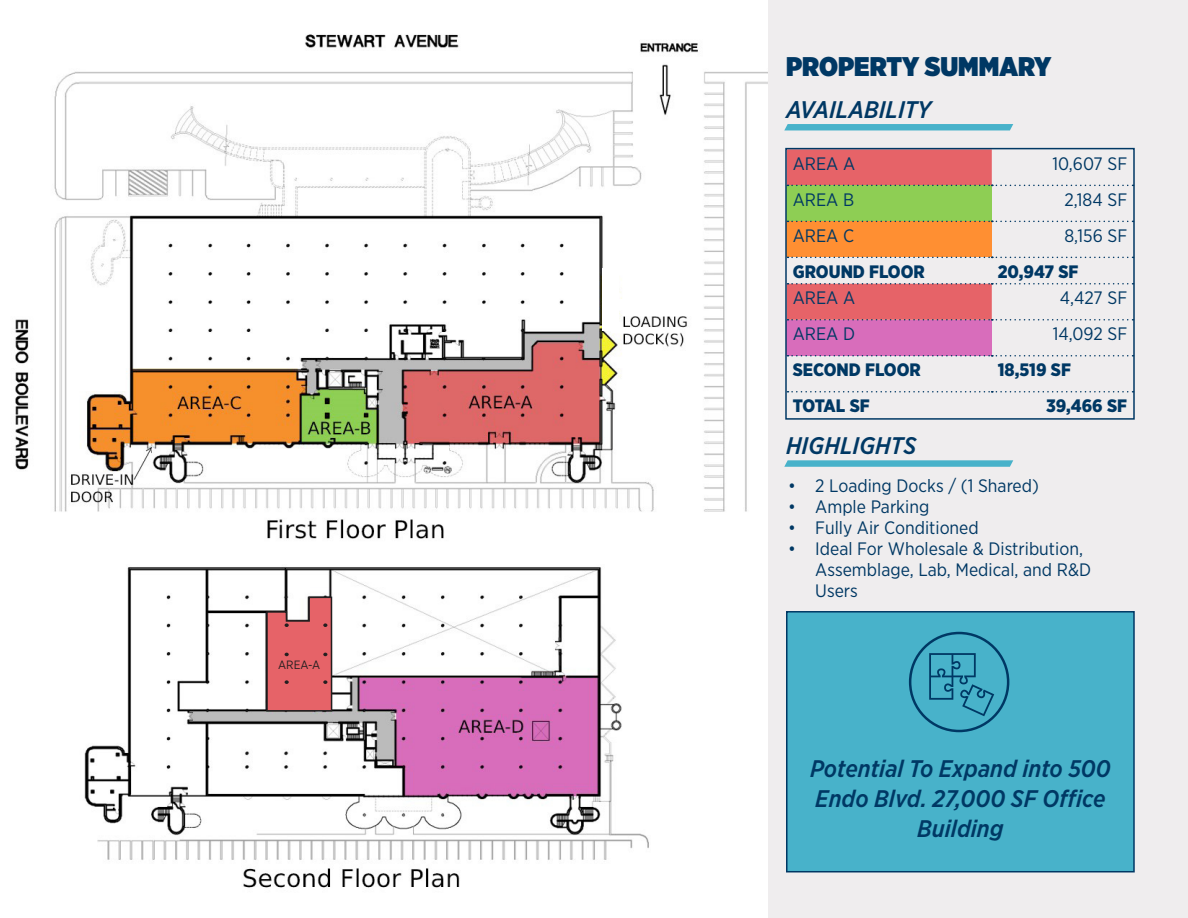
<style>
.page{position:relative;width:1188px;height:918px;background:#fff}
.page>*{position:absolute;margin:0;border:0;box-sizing:border-box;transform-origin:0 0}
.t1{font:900 27px "Gotham Narrow";color:#003864}
.t2{font:italic 500 24px/30px "Gotham Narrow";color:#003864;text-align:center}
.t3{font:18px/21px "Gotham Narrow";color:#003864}
.t4{font:900 18px "Gotham Narrow";color:#003864}
.t5{font:12px "Gotham Narrow";color:#231f20}
</style>
<div class="page">
<div style="left:765px;top:0;width:423px;height:918px;background:#efedee"></div>
<img style="left:15px;top:0;width:753px;height:918px">
<svg style="left:784px;top:124px;width:229px;height:6px"></svg>
<svg style="left:784px;top:460px;width:229px;height:7px;background:#57b7cd"></svg>
<div style="left:787px;top:320px;width:205px;height:36px;background:#d86dbb"></div>
<svg style="left:788px;top:151px;width:344px;height:170px"></svg>
<svg style="left:788px;top:355px;width:344px;height:2px"></svg>
<svg style="left:788px;top:391px;width:344px;height:2px"></svg>
<div style="left:785px;top:148px;width:350px;height:272px;border:2px solid #003864"></div>
<div style="left:786px;top:611px;width:349px;height:261px;background:#48b2ca;border:2px solid #003864"></div>
<svg style="left:909px;top:632px;width:100px;height:100px"></svg>
<svg style="left:266px;top:596px;width:67px;height:116px;background:#d46c70"></svg>
<div style="left:602px;top:269px;width:16px;height:62px;background:#fff"></div>
<p class="t5" style="left:278px;top:657px;width:44px">AREA-A</p>
<p class="t1" style="left:786px;top:48px;width:267px">PROPERTY SUMMARY</p>
<p class="t2" style="left:786px;top:94px;width:146px">AVAILABILITY</p>
<p class="t3" style="left:793px;top:153px;width:64px">AREA A</p>
<p class="t3" style="left:1052px;top:153px;width:76px">10,607 SF</p>
<p class="t3" style="left:793px;top:189px;width:63px">AREA B</p>
<p class="t3" style="left:1064px;top:189px;width:64px">2,184 SF</p>
<p class="t3" style="left:793px;top:225px;width:63px">AREA C</p>
<p class="t3" style="left:1064px;top:225px;width:64px">8,156 SF</p>
<p class="t4" style="left:793px;top:260px;width:134px">GROUND FLOOR</p>
<p class="t4" style="left:998px;top:260px;width:82px">20,947 SF</p>
<p class="t3" style="left:793px;top:287px;width:64px">AREA A</p>
<p class="t3" style="left:1060px;top:287px;width:69px">4,427 SF</p>
<p class="t3" style="left:793px;top:323px;width:64px">AREA D</p>
<p class="t3" style="left:1053px;top:323px;width:76px">14,092 SF</p>
<p class="t4" style="left:793px;top:358px;width:130px">SECOND FLOOR</p>
<p class="t4" style="left:998px;top:358px;width:75px">18,519 SF</p>
<p class="t4" style="left:793px;top:394px;width:79px">TOTAL SF</p>
<p class="t4" style="left:1046px;top:394px;width:83px">39,466 SF</p>
<p class="t2" style="left:786px;top:431px;width:132px">HIGHLIGHTS</p>
<p class="t3" style="left:788px;top:474px;width:252px">• 2 Loading Docks / (1 Shared)</p>
<p class="t3" style="left:788px;top:495px;width:143px">• Ample Parking</p>
<p class="t3" style="left:788px;top:516px;width:192px">• Fully Air Conditioned</p>
<p class="t3" style="left:815px;top:537px;width:277px;text-indent:-27px">• Ideal For Wholesale &amp; Distribution,<br>Assemblage, Lab, Medical, and R&amp;D<br>Users</p>
<p class="t2" style="left:810px;top:753px;width:302px">Potential To Expand into 500<br>Endo Blvd. 27,000 SF Office<br>Building</p>
</div>
